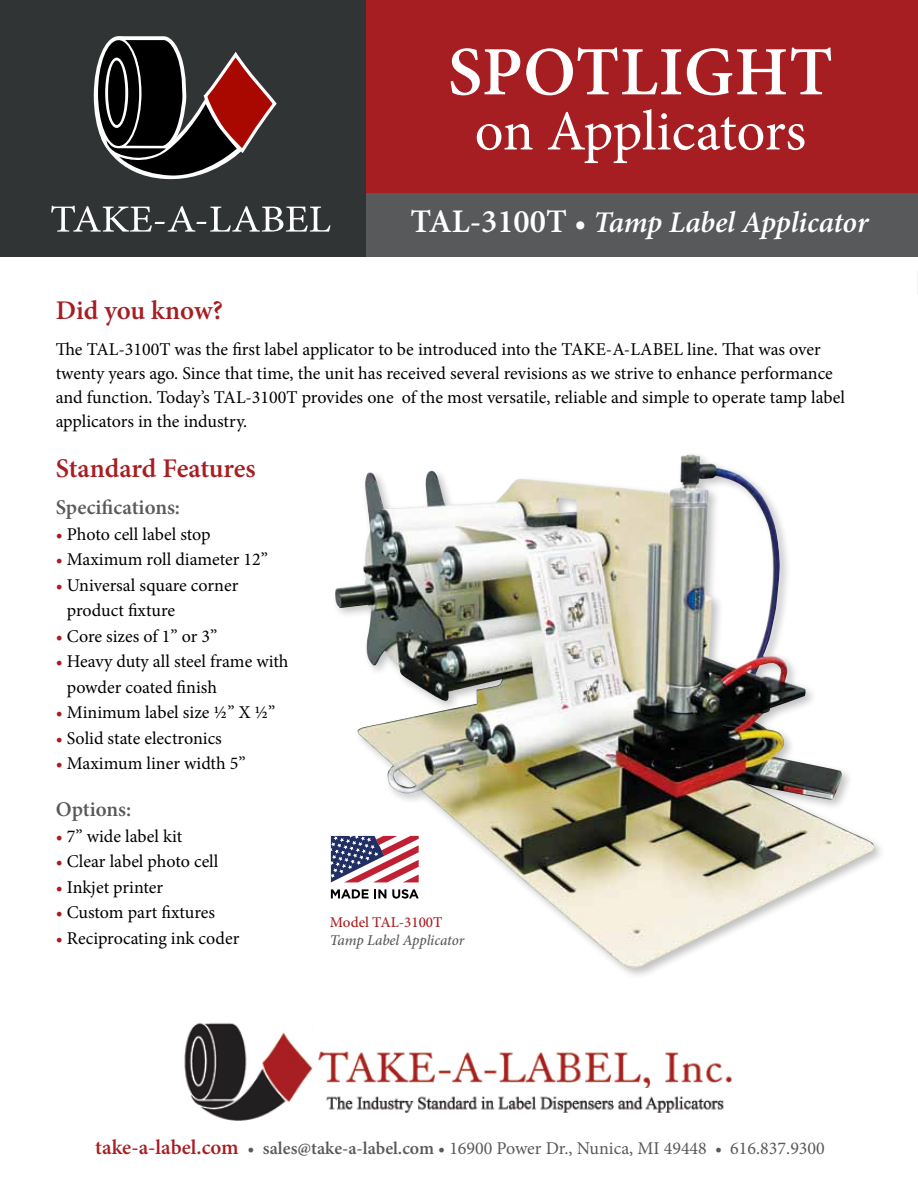
<style>
.page{position:relative;width:918px;height:1188px;background:#fff}
.page>*{position:absolute;margin:0;border:0;box-sizing:border-box;transform-origin:0 0}
.t1{font:600 69.3px "Minion Pro";letter-spacing:.01em;color:#fff}
.t2{font:56.7px "Minion Pro";letter-spacing:-.005em;color:#fff}
.t3{font:italic 600 30px "Minion Pro";letter-spacing:-.01em;color:#fff}
.t4{font:600 27px "Minion Pro";letter-spacing:-.005em;color:#a71e22}
.t5{font:600 21px "Minion Pro";letter-spacing:-.005em;color:#58595b}
.t6{font:18px/24px "Minion Pro";color:#000}
.t7{font:18px "Minion Pro";color:#58595b}
.t8{font:italic 500 15px "Minion Pro";letter-spacing:-.01em;color:#58595b}
.t9{font:500 15px "Minion Pro";color:#a71e22}
.s1{font-style:normal;font-size:33px}
.s2{font-style:normal}
.s3{color:#a71e22}
.s4{font-weight:600;font-size:21px;color:#a71e22}
.s5{font-weight:600}
</style>
<div class="page">
<img style="left:184px;top:1022px;width:129px;height:99px">
<img style="left:318px;top:1051px;width:414px;height:37px">
<img style="left:326px;top:1096px;width:398px;height:17px">
<div style="left:81px;top:19px;width:837px;height:237px;background:#58595b"></div>
<svg style="left:917px;top:273px;width:1px;height:21px"></svg>
<div style="left:81px;top:0;width:837px;height:192px;background:#a71e22"></div>
<img style="left:334px;top:454px;width:541px;height:515px">
<div style="left:0;top:0;width:366px;height:256px;background:#313435"></div>
<div style="left:95px;top:38px;width:46px;height:111px;background:#fff;border-radius:50%"></div>
<div style="left:98px;top:40px;width:41px;height:106px;background:#000;border-radius:50%"></div>
<svg style="left:101px;top:36px;width:176px;height:144px"></svg>
<svg style="left:331px;top:889px;width:55px;height:9px"></svg>
<svg style="left:392px;top:889px;width:27px;height:10px"></svg>
<svg style="left:331px;top:836px;width:88px;height:46px"></svg>
<svg style="left:51px;top:206px;width:280px;height:26px"></svg>
<h1 class="t1" style="left:448px;top:24px;width:386px">Spotlight</h1>
<h2 class="t2" style="left:475px;top:93px;width:333px">on Applicators</h2>
<h3 class="t3" style="left:410px;top:201px;width:459px"><span class="s1">TAL-3100T</span> <span class="s2">•</span> Tamp Label Applicator</h3>
<h3 class="t4" style="left:56px;top:291px;width:169px">Did you know?</h3>
<p class="t6" style="left:56px;top:337px;width:791px">The TAL-3100T was the first label applicator to be introduced into the TAKE-A-LABEL line. That was over twenty years ago. Since that time, the unit has received several revisions as we strive to enhance performance and function. Today’s TAL-3100T provides one of the most versatile, reliable and simple to operate tamp label applicators in the industry.</p>
<h3 class="t4" style="left:56px;top:450px;width:202px">Standard Features</h3>
<p class="t5" style="left:56px;top:493px;width:126px">Specifications:</p>
<p class="t6" style="left:56px;top:522px;width:156px"><span class="s3">•</span> Photo cell label stop</p>
<p class="t6" style="left:56px;top:548px;width:214px"><span class="s3">•</span> Maximum roll diameter 12”</p>
<p class="t6" style="left:67px;top:572px;width:173px;line-height:25.5px;text-indent:-11px"><span class="s3">•</span> Universal square corner product fixture</p>
<p class="t6" style="left:56px;top:624px;width:163px"><span class="s3">•</span> Core sizes of 1” or 3”</p>
<p class="t6" style="left:67px;top:649px;width:223px;line-height:25.5px;text-indent:-11px"><span class="s3">•</span> Heavy duty all steel frame with powder coated finish</p>
<p class="t6" style="left:56px;top:701px;width:221px"><span class="s3">•</span> Minimum label size ½” X ½”</p>
<p class="t6" style="left:56px;top:726px;width:168px"><span class="s3">•</span> Solid state electronics</p>
<p class="t6" style="left:56px;top:752px;width:192px"><span class="s3">•</span> Maximum liner width 5”</p>
<p class="t5" style="left:56px;top:795px;width:77px">Options:</p>
<p class="t6" style="left:56px;top:824px;width:128px"><span class="s3">•</span> 7” wide label kit</p>
<p class="t6" style="left:56px;top:849px;width:164px"><span class="s3">•</span> Clear label photo cell</p>
<p class="t6" style="left:56px;top:875px;width:109px"><span class="s3">•</span> Inkjet printer</p>
<p class="t6" style="left:56px;top:900px;width:161px"><span class="s3">•</span> Custom part fixtures</p>
<p class="t6" style="left:56px;top:926px;width:185px"><span class="s3">•</span> Reciprocating ink coder</p>
<p class="t9" style="left:330px;top:912px;width:114px">Model TAL-3100T</p>
<p class="t8" style="left:330px;top:930px;width:136px">Tamp Label Applicator</p>
<p class="t7" style="left:95px;top:1137px;width:731px"><span class="s4">take-a-label.com</span> • <span class="s5">sales@take-a-label.com</span> • 16900 Power Dr., Nunica, MI 49448 • 616.837.9300</p>
</div>
